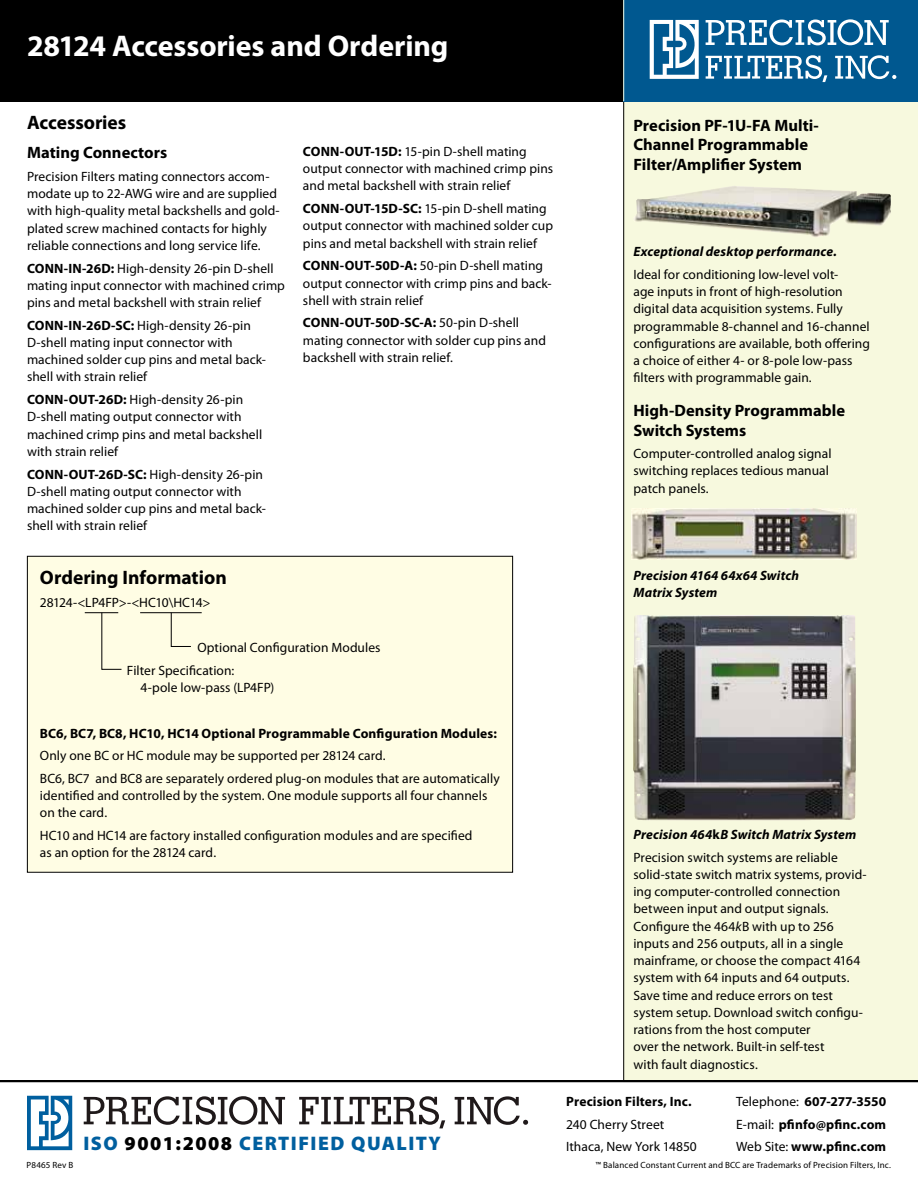
<style>
.page{position:relative;width:918px;height:1188px;background:#fff}
.page>*{position:absolute;margin:0;border:0;box-sizing:border-box;transform-origin:0 0}
.t1{font:700 30px "Myriad Pro";letter-spacing:-.005em;color:#fff}
.t2{font:900 19.65px "Myriad Pro";letter-spacing:.075em;color:#005f9f}
.t3{font:700 19.5px "Myriad Pro";color:#000}
.t4{font:700 16.5px/19.8px "Myriad Pro";color:#000}
.t5{font:13.5px/17.2px "Myriad Pro";letter-spacing:.005em;color:#000}
.t6{font:700 13.5px/22.6px "Myriad Pro";letter-spacing:.01em;color:#000;text-align:justify}
.t7{font:italic 700 13.5px/17.2px "Myriad Pro";letter-spacing:.01em;color:#000}
.t8{font:13.5px "Myriad Pro";letter-spacing:-.025em;color:#000}
.t9{font:9px "Myriad Pro";letter-spacing:.015em;color:#000}
.s1{font-weight:700}
.s2{color:#000}
.s3{font-weight:700;font-style:italic}
.s4{font-style:italic}
.s5{font-weight:400}
</style>
<div class="page">
<div style="left:623px;top:101px;width:295px;height:979px;background:#f7f9de"></div>
<svg style="left:27px;top:1096px;width:46px;height:54px"></svg>
<svg style="left:299px;top:1096px;width:146px;height:32px"></svg>
<svg style="left:84px;top:1096px;width:201px;height:29px"></svg>
<svg style="left:455px;top:1096px;width:73px;height:29px"></svg>
<hr style="left:0;top:1080px;width:918px;height:2px;background:#000">
<div style="left:27px;top:556px;width:486px;height:316px;background:#fffde4"></div>
<div style="left:27px;top:556px;width:486px;height:317px;border:1px solid #000"></div>
<hr style="left:85px;top:612px;width:33px;height:1px;background:#000">
<hr style="left:140px;top:612px;width:62px;height:1px;background:#000">
<svg style="left:101px;top:612px;width:21px;height:58px"></svg>
<svg style="left:171px;top:612px;width:21px;height:35px"></svg>
<div style="left:0;top:0;width:636px;height:101px;background:#000"></div>
<div style="left:624px;top:0;width:294px;height:101px;background:#005890"></div>
<hr style="left:623px;top:0;width:1px;height:101px;background:#f7f9de">
<svg style="left:706px;top:19px;width:183px;height:26px"></svg>
<svg style="left:706px;top:55px;width:121px;height:27px"></svg>
<svg style="left:835px;top:55px;width:61px;height:24px"></svg>
<svg style="left:650px;top:20px;width:49px;height:59px"></svg>
<img style="left:633px;top:186px;width:178px;height:51px">
<img style="left:633px;top:615px;width:223px;height:205px">
<img style="left:632px;top:509px;width:225px;height:50px">
<h1 class="t1" style="left:27px;top:26px;width:423px">28124 Accessories and Ordering</h1>
<h3 class="t3" style="left:27px;top:110px;width:101px">Accessories</h3>
<p class="t4" style="left:27px;top:142px;width:142px">Mating Connectors</p>
<p class="t5" style="left:27px;top:168px;width:254px">Precision Filters mating connectors accom&shy;modate up to 22-AWG wire and are supplied with high-quality metal backshells and gold&shy;plated screw machined contacts for highly reliable connections and long service life.</p>
<p class="t5" style="left:27px;top:259px;width:259px"><span class="s1">CONN-IN-26D:</span> High-density 26-pin D-shell mating input connector with machined crimp pins and metal backshell with strain relief</p>
<p class="t5" style="left:27px;top:316px;width:240px"><span class="s1">CONN-IN-26D-SC:</span> High-density 26-pin D-shell mating input connector with machined solder cup pins and metal back&shy;shell with strain relief</p>
<p class="t5" style="left:27px;top:391px;width:237px"><span class="s1">CONN-OUT-26D:</span> High-density 26-pin D-shell mating output connector with machined crimp pins and metal backshell with strain relief</p>
<p class="t5" style="left:27px;top:465px;width:240px"><span class="s1">CONN-OUT-26D-SC:</span> High-density 26-pin D-shell mating output connector with machined solder cup pins and metal back&shy;shell with strain relief</p>
<p class="t5" style="left:303px;top:143px;width:252px"><span class="s1">CONN-OUT-15D:</span> 15-pin D-shell mating output connector with machined crimp pins and metal backshell with strain relief</p>
<p class="t5" style="left:303px;top:200px;width:252px"><span class="s1">CONN-OUT-15D-SC:</span> 15-pin D-shell mating output connector with machined solder cup pins and metal backshell with strain relief</p>
<p class="t5" style="left:303px;top:257px;width:250px"><span class="s1">CONN-OUT-50D-A:</span> 50-pin D-shell mating output connector with crimp pins and back&shy;shell with strain relief</p>
<p class="t5" style="left:303px;top:314px;width:245px"><span class="s1">CONN-OUT-50D-SC-A:</span> 50-pin D-shell mating connector with solder cup pins and backshell with strain relief.</p>
<p class="t4" style="left:633px;top:115px;width:187px">Precision PF-1U-FA Multi-<br>Channel Programmable<br>Filter/Amplifier System</p>
<p class="t7" style="left:633px;top:243px;width:205px">Exceptional desktop performance.</p>
<p class="t5" style="left:633px;top:266px;width:238px">Ideal for conditioning low-level volt-<br>age inputs in front of high-resolution digital data acquisition systems. Fully programmable 8-channel and 16-channel configurations are available, both offering a choice of either 4- or 8-pole low-pass filters with programmable gain.</p>
<p class="t4" style="left:633px;top:400px;width:213px">High-Density Programmable<br>Switch Systems</p>
<p class="t5" style="left:633px;top:445px;width:200px">Computer-controlled analog signal switching replaces tedious manual patch panels.</p>
<h3 class="t3" style="left:40px;top:565px;width:188px">Ordering Information</h3>
<p class="t8" style="left:40px;top:594px;width:172px">28124-&lt;LP4FP&gt;-&lt;HC10\HC14&gt;</p>
<p class="t5" style="left:127px;top:636px;width:255px;line-height:22.6px;text-indent:71px">Optional Configuration Modules<br>Filter Specification:</p>
<p class="t5" style="left:140px;top:679px;width:135px">4-pole low-pass (LP4FP)</p>
<p class="t6" style="left:40px;top:721px;width:459px">BC6, BC7, BC8, HC10, HC14 Optional Programmable Configuration Modules:</p>
<p class="t5" style="left:40px;top:744px;width:461px;line-height:22.6px">Only one BC or HC module may be supported per 28124 card.<br>BC6, BC7 and BC8 are separately ordered plug-on modules that are automatically</p>
<p class="t5" style="left:40px;top:787px;width:449px">identified and controlled by the system. One module supports all four channels on the card.</p>
<p class="t5" style="left:40px;top:827px;width:434px">HC10 and HC14 are factory installed configuration modules and are specified as an option for the 28124 card.</p>
<p class="t9" style="left:27px;top:1159px;width:48px">P8465 Rev B</p>
<h2 class="t2" style="left:83px;top:1131px;width:359px">ISO <span class="s2">9001:2008</span> CERTIFIED QUALITY</h2>
<p class="t7" style="left:633px;top:566px;width:167px">Precision 4164 64x64 Switch<br>Matrix System</p>
<p class="t5" style="left:633px;top:823px;width:224px;line-height:22.6px"><span class="s3">Precision 464</span><span class="s1">k</span><span class="s3">B Switch Matrix System<br></span>Precision switch systems are reliable</p>
<p class="t5" style="left:633px;top:865px;width:235px">solid-state switch matrix systems, provid&shy;ing computer-controlled connection between input and output signals.<br>Configure the 464<span class="s4">k</span>B with up to 256 inputs and 256 outputs, all in a single mainframe, or choose the compact 4164 system with 64 inputs and 64 outputs.<br>Save time and reduce errors on test system setup. Download switch configu&shy;rations from the host computer<br>over the network. Built-in self-test<br>with fault diagnostics.</p>
<p class="t6" style="left:566px;top:1090px;width:127px">Precision Filters, Inc.</p>
<p class="t5" style="left:566px;top:1112px;width:132px;line-height:22.6px">240 Cherry Street<br>Ithaca, New York 14850</p>
<p class="t6" style="left:736px;top:1090px;width:152px"><span class="s5">Telephone:</span> 607-277-3550<br><span class="s5">E-mail:</span> pfinfo@pfinc.com <span class="s5">Web Site:</span> www.pfinc.com</p>
<p class="t9" style="left:596px;top:1159px;width:297px">™ Balanced Constant Current and BCC are Trademarks of Precision Filters, Inc.</p>
</div>
